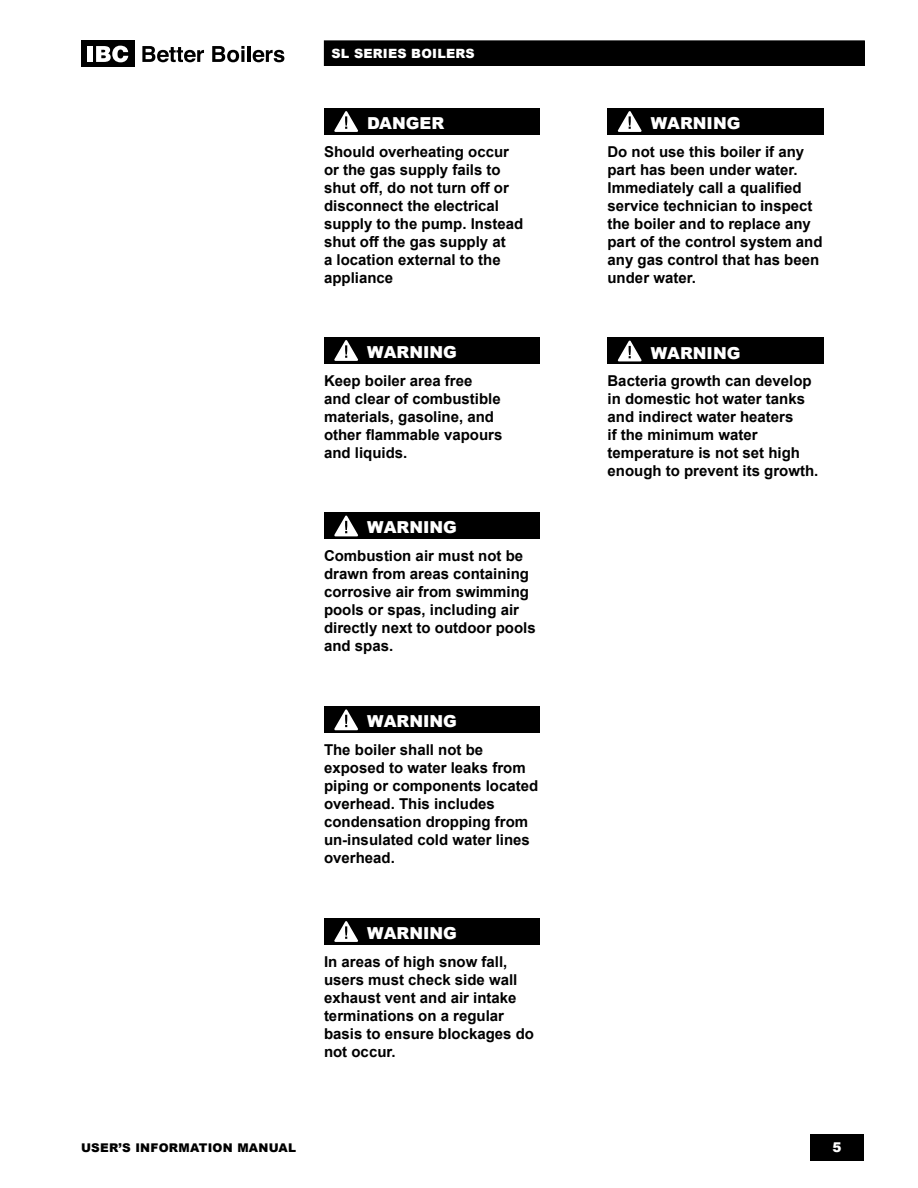
<style>
.page{position:relative;width:918px;height:1188px;background:#fff}
.page>*{position:absolute;margin:0;border:0;box-sizing:border-box;transform-origin:0 0}
.t1{font:900 16.5px "Arial";color:#fff}
.t2{font:700 15px/18px "Arial";color:#000}
.t3{font:900 13.5px "Arial";color:#fff}
.t4{font:900 12.75px "Arial";letter-spacing:.015em;color:#fff}
.t5{font:900 12px "Arial";letter-spacing:.02em;color:#000}
</style>
<div class="page">
<div style="left:810px;top:1134px;width:54px;height:27px;background:#000"></div>
<div style="left:81px;top:40px;width:54px;height:27px;background:#000"></div>
<div style="left:88px;top:46px;width:5px;height:16px;background:#fff"></div>
<svg style="left:96px;top:46px;width:32px;height:16px"></svg>
<svg style="left:142px;top:46px;width:62px;height:16px"></svg>
<svg style="left:212px;top:46px;width:32px;height:16px"></svg>
<hr style="left:248px;top:46px;width:3px;height:16px;background:#000">
<svg style="left:253px;top:50px;width:31px;height:12px"></svg>
<div style="left:324px;top:41px;width:540px;height:24px;background:#000"></div>
<div style="left:324px;top:40px;width:541px;height:26px;border:1px solid #000"></div>
<div style="left:608px;top:108px;width:216px;height:27px;background:#000"></div>
<svg style="left:618px;top:111px;width:24px;height:21px"></svg>
<div style="left:324px;top:108px;width:216px;height:27px;background:#000"></div>
<svg style="left:334px;top:111px;width:24px;height:21px"></svg>
<div style="left:324px;top:337px;width:216px;height:27px;background:#000"></div>
<svg style="left:334px;top:340px;width:24px;height:21px"></svg>
<div style="left:324px;top:512px;width:216px;height:27px;background:#000"></div>
<svg style="left:334px;top:516px;width:24px;height:20px"></svg>
<div style="left:324px;top:706px;width:216px;height:27px;background:#000"></div>
<svg style="left:334px;top:709px;width:24px;height:21px"></svg>
<div style="left:324px;top:918px;width:216px;height:27px;background:#000"></div>
<svg style="left:334px;top:921px;width:24px;height:21px"></svg>
<div style="left:608px;top:337px;width:216px;height:27px;background:#000"></div>
<svg style="left:618px;top:341px;width:24px;height:20px"></svg>
<p class="t4" style="left:332px;top:46px;width:145px">SL SERIES BOILERS</p>
<p class="t1" style="left:367px;top:117px;width:79px">DANGER</p>
<p class="t2" style="left:324px;top:143px;width:201px">Should overheating occur or the gas supply fails to shut off, do not turn off or disconnect the electrical supply to the pump. Instead shut off the gas supply at<br>a location external to the appliance</p>
<p class="t1" style="left:367px;top:346px;width:91px">WARNING</p>
<p class="t2" style="left:324px;top:373px;width:180px">Keep boiler area free and clear of combustible materials, gasoline, and other flammable vapours and liquids.</p>
<p class="t1" style="left:367px;top:521px;width:91px">WARNING</p>
<p class="t2" style="left:324px;top:547px;width:213px">Combustion air must not be drawn from areas containing corrosive air from swimming pools or spas, including air directly next to outdoor pools and spas.</p>
<p class="t1" style="left:367px;top:715px;width:91px">WARNING</p>
<p class="t2" style="left:324px;top:741px;width:216px">The boiler shall not be exposed to water leaks from piping or components located overhead. This includes condensation dropping from un-insulated cold water lines overhead.</p>
<p class="t1" style="left:367px;top:927px;width:91px">WARNING</p>
<p class="t2" style="left:324px;top:954px;width:212px">In areas of high snow fall, users must check side wall exhaust vent and air intake terminations on a regular basis to ensure blockages do not occur.</p>
<p class="t1" style="left:651px;top:117px;width:91px">WARNING</p>
<p class="t2" style="left:608px;top:144px;width:217px">Do not use this boiler if any part has been under water.<br>Immediately call a qualified service technician to inspect the boiler and to replace any part of the control system and any gas control that has been under water.</p>
<p class="t1" style="left:651px;top:346px;width:91px">WARNING</p>
<p class="t2" style="left:608px;top:372px;width:212px">Bacteria growth can develop in domestic hot water tanks and indirect water heaters<br>if the minimum water temperature is not set high enough to prevent its growth.</p>
<p class="t5" style="left:81px;top:1141px;width:217px">USER’S INFORMATION MANUAL</p>
<p class="t3" style="left:832px;top:1143px;width:11px">5</p>
</div>
